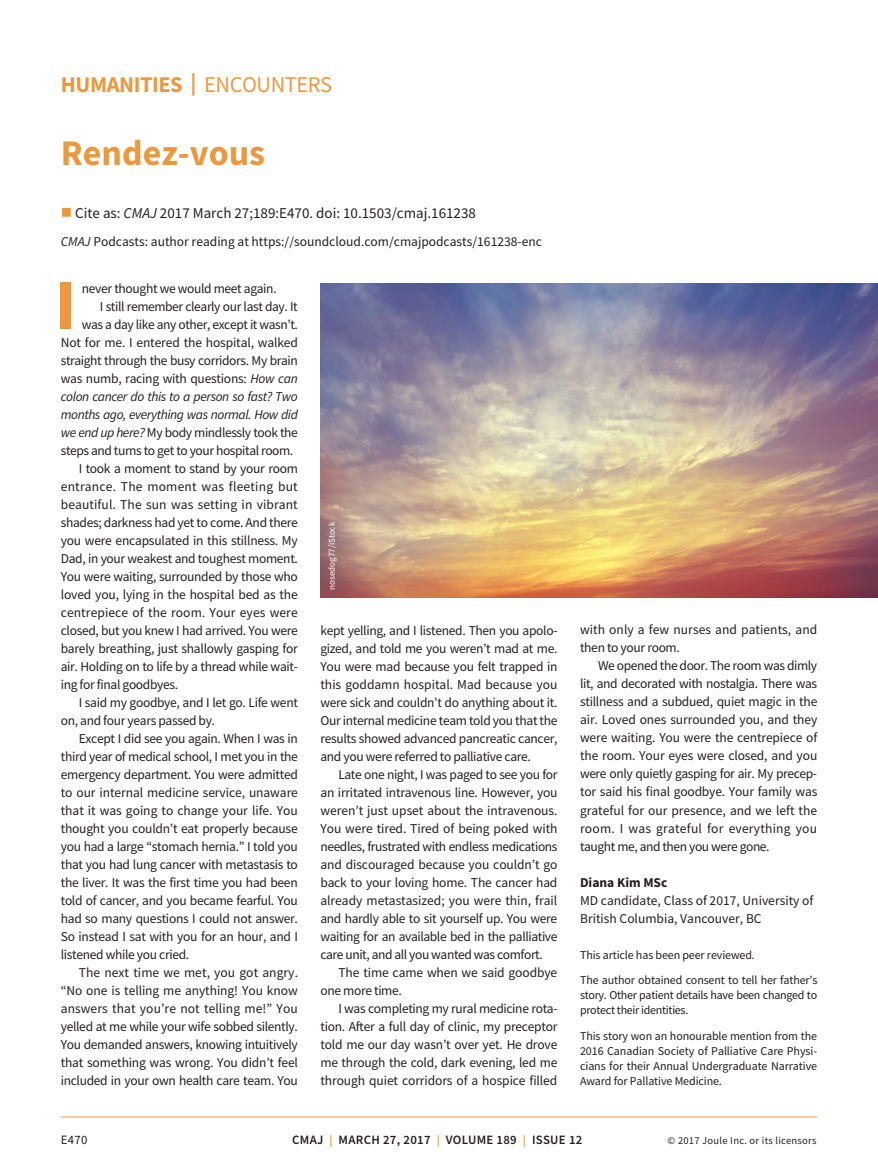
<style>
.page{position:relative;width:878px;height:1175px;background:#fff}
.page>*{position:absolute;margin:0;border:0;box-sizing:border-box;transform-origin:0 0}
.t1{font:700 70.65px "Source Sans Pro";color:#e99a41}
.t2{font:700 36px "Source Sans Pro";color:#e99a41}
.t3{font:700 22.5px "Source Sans Pro";letter-spacing:-.02em;color:#e99a41}
.t4{font:15px "Source Sans Pro";color:#231f20}
.t5{font:13.5px/18px "Source Sans Pro";letter-spacing:-.025em;color:#231f20;text-align:justify}
.t6{font:13.5px/18px "Source Sans Pro";letter-spacing:.005em;color:#231f20}
.t7{font:13.5px/18px "Source Sans Pro";color:#231f20}
.t8{font:italic 13.5px "Source Sans Pro";letter-spacing:-.03em;color:#231f20}
.t9{font:13.5px "Source Sans Pro";letter-spacing:-.005em;color:#231f20}
.t10{font:13.5px "Source Sans Pro";letter-spacing:.015em;color:#231f20}
.t11{font:700 13.5px "Source Sans Pro";color:#231f20}
.t12{font:600 12.75px "Source Sans Pro";letter-spacing:.025em;color:#231f20}
.t13{font:12.75px "Source Sans Pro";color:#231f20}
.t14{font:12px/15px "Source Sans Pro";letter-spacing:-.015em;color:#231f20}
.t15{font:10.5px "Source Sans Pro";letter-spacing:.025em;color:#231f20}
.t16{font:9px "Source Sans Pro";color:#fff}
.s1{font-weight:400}
.s2{color:#e99a41}
.s3{font-style:italic}
.s4{font-size:12px;color:#e99a41}
</style>
<div class="page">
<hr style="left:61px;top:1116px;width:756px;height:1px;background:#e99a41">
<img style="left:320px;top:284px;width:558px;height:313px">
<h3 class="t3" style="left:61px;top:69px;width:273px">HUMANITIES | <span class="s1">ENCOUNTERS</span></h3>
<h2 class="t2" style="left:61px;top:129px;width:206px">Rendez-vous</h2>
<p class="t4" style="left:61px;top:203px;width:416px"><span class="s2">■</span> Cite as: <span class="s3">CMAJ</span> 2017 March 27;189:E470. doi: 10.1503/cmaj.161238</p>
<p class="t7" style="left:61px;top:232px;width:482px"><span class="s3">CMAJ</span> Podcasts: author reading at https://soundcloud.com/cmajpodcasts/161238-enc</p>
<h1 class="t1" style="left:55px;top:257px;width:23px">I</h1>
<p class="t5" style="left:82px;top:279px;width:196px">never thought we would meet again.</p>
<p class="t5" style="left:100px;top:297px;width:199px">I still remember clearly our last day. It</p>
<p class="t5" style="left:82px;top:315px;width:217px">was a day like any other, except it wasn’t.</p>
<p class="t5" style="left:61px;top:333px;width:239px">Not for me. I entered the hospital, walked</p>
<p class="t5" style="left:61px;top:351px;width:238px">straight through the busy corridors. My brain</p>
<p class="t5" style="left:61px;top:369px;width:239px">was numb, racing with questions: <span class="s3">How can</span></p>
<p class="t8" style="left:61px;top:387px;width:238px">colon cancer do this to a person so fast? Two</p>
<p class="t8" style="left:61px;top:405px;width:239px">months ago, everything was normal. How did</p>
<p class="t5" style="left:61px;top:423px;width:239px"><span class="s3">we end up here?</span> My body mindlessly took the</p>
<p class="t5" style="left:61px;top:441px;width:234px">steps and turns to get to your hospital room.</p>
<p class="t5" style="left:79px;top:459px;width:221px">I took a moment to stand by your room</p>
<p class="t10" style="left:61px;top:477px;width:238px">entrance. The moment was fleeting but</p>
<p class="t6" style="left:61px;top:495px;width:238px">beautiful. The sun was setting in vibrant</p>
<p class="t5" style="left:61px;top:513px;width:238px">shades; darkness had yet to come. And there</p>
<p class="t5" style="left:61px;top:531px;width:238px">you were encapsulated in this stillness. My</p>
<p class="t5" style="left:61px;top:549px;width:239px">Dad, in your weakest and toughest moment.</p>
<p class="t5" style="left:61px;top:567px;width:238px">You were waiting, surrounded by those who</p>
<p class="t5" style="left:61px;top:585px;width:238px">loved you, lying in the hospital bed as the</p>
<p class="t6" style="left:61px;top:603px;width:238px">centrepiece of the room. Your eyes were</p>
<p class="t5" style="left:61px;top:621px;width:239px">closed, but you knew I had arrived. You were</p>
<p class="t5" style="left:61px;top:639px;width:239px">barely breathing, just shallowly gasping for</p>
<p class="t5" style="left:61px;top:657px;width:238px">air. Holding on to life by a thread while wait-</p>
<p class="t5" style="left:61px;top:675px;width:119px">ing for final goodbyes.</p>
<p class="t5" style="left:79px;top:693px;width:221px">I said my goodbye, and I let go. Life went</p>
<p class="t5" style="left:61px;top:711px;width:156px">on, and four years passed by.</p>
<p class="t5" style="left:79px;top:729px;width:220px">Except I did see you again. When I was in</p>
<p class="t5" style="left:61px;top:747px;width:239px">third year of medical school, I met you in the</p>
<p class="t5" style="left:61px;top:765px;width:239px">emergency department. You were admitted</p>
<p class="t9" style="left:61px;top:783px;width:239px">to our internal medicine service, unaware</p>
<p class="t7" style="left:61px;top:801px;width:238px">that it was going to change your life. You</p>
<p class="t5" style="left:61px;top:819px;width:238px">thought you couldn’t eat properly because</p>
<p class="t5" style="left:61px;top:837px;width:239px">you had a large “stomach hernia.” I told you</p>
<p class="t5" style="left:61px;top:855px;width:239px">that you had lung cancer with metastasis to</p>
<p class="t5" style="left:61px;top:873px;width:238px">the liver. It was the first time you had been</p>
<p class="t5" style="left:61px;top:891px;width:239px">told of cancer, and you became fearful. You</p>
<p class="t5" style="left:61px;top:909px;width:239px">had so many questions I could not answer.</p>
<p class="t5" style="left:61px;top:927px;width:239px">So instead I sat with you for an hour, and I</p>
<p class="t5" style="left:61px;top:945px;width:130px">listened while you cried.</p>
<p class="t6" style="left:79px;top:963px;width:221px">The next time we met, you got angry.</p>
<p class="t9" style="left:61px;top:981px;width:238px">“No one is telling me anything! You know</p>
<p class="t6" style="left:61px;top:999px;width:238px">answers that you’re not telling me!” You</p>
<p class="t5" style="left:61px;top:1017px;width:239px">yelled at me while your wife sobbed silently.</p>
<p class="t5" style="left:61px;top:1035px;width:238px">You demanded answers, knowing intuitively</p>
<p class="t5" style="left:61px;top:1053px;width:239px">that something was wrong. You didn’t feel</p>
<p class="t5" style="left:61px;top:1071px;width:239px">included in your own health care team. You</p>
<p class="t16" style="left:326px;top:590px;width:69px;rotate:-90deg">nosedog77/iStock</p>
<p class="t5" style="left:320px;top:621px;width:239px">kept yelling, and I listened. Then you apolo&shy;gized, and told me you weren’t mad at me.<br>You were mad because you felt trapped in this goddamn hospital. Mad because you were sick and couldn’t do anything about it.<br>Our internal medicine team told you that the results showed advanced pancreatic cancer, and you were referred to palliative care.</p>
<p class="t5" style="left:320px;top:765px;width:239px;text-indent:18px">Late one night, I was paged to see you for an irritated intravenous line. However, you weren’t just upset about the intravenous.<br>You were tired. Tired of being poked with needles, frustrated with endless medications and discouraged because you couldn’t go back to your loving home. The cancer had already metastasized; you were thin, frail and hardly able to sit yourself up. You were waiting for an available bed in the palliative care unit, and all you wanted was comfort.</p>
<p class="t5" style="left:320px;top:963px;width:238px;text-indent:18px">The time came when we said goodbye one more time.</p>
<p class="t5" style="left:320px;top:999px;width:239px;text-indent:18px">I was completing my rural medicine rota&shy;tion. After a full day of clinic, my preceptor told me our day wasn’t over yet. He drove me through the cold, dark evening, led me through quiet corridors of a hospice filled</p>
<p class="t6" style="left:580px;top:621px;width:239px">with only a few nurses and patients, and then to your room.</p>
<p class="t5" style="left:580px;top:657px;width:239px;text-indent:18px">We opened the door. The room was dimly lit, and decorated with nostalgia. There was stillness and a subdued, quiet magic in the air. Loved ones surrounded you, and they were waiting. You were the centrepiece of the room. Your eyes were closed, and you were only quietly gasping for air. My precep&shy;tor said his final goodbye. Your family was grateful for our presence, and we left the room. I was grateful for everything you taught me, and then you were gone.</p>
<p class="t11" style="left:580px;top:873px;width:89px">Diana Kim MSc</p>
<p class="t7" style="left:580px;top:891px;width:235px">MD candidate, Class of 2017, University of<br>British Columbia, Vancouver, BC</p>
<p class="t14" style="left:580px;top:942px;width:239px;line-height:25.5px">This article has been peer reviewed.<br>The author obtained consent to tell her father’s</p>
<p class="t14" style="left:580px;top:987px;width:238px">story. Other patient details have been changed to protect their identities.</p>
<p class="t14" style="left:580px;top:1028px;width:239px;text-align:justify">This story won an honourable mention from the 2016 Canadian Society of Palliative Care Physi&shy;cians for their Annual Undergraduate Narrative Award for Pallative Medicine.</p>
<p class="t13" style="left:61px;top:1132px;width:28px">E470</p>
<p class="t12" style="left:292px;top:1131px;width:292px">CMAJ <span class="s4">|</span> MARCH 27, 2017 <span class="s4">|</span> VOLUME 189 <span class="s4">|</span> ISSUE 12</p>
<p class="t15" style="left:667px;top:1134px;width:150px">© 2017 Joule Inc. or its licensors</p>
</div>
